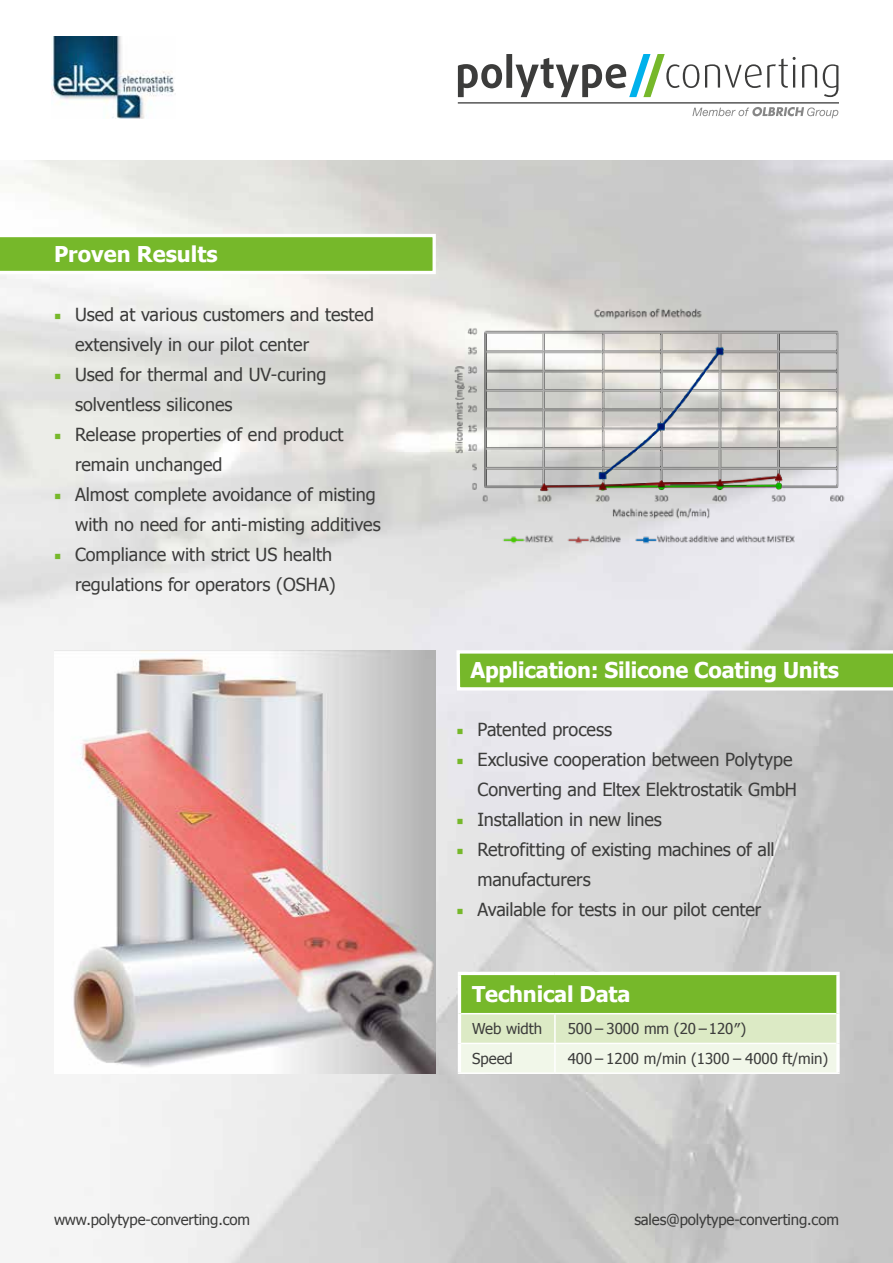
<style>
.page{position:relative;width:893px;height:1263px;background:#fff}
.page>*{position:absolute;margin:0;border:0;box-sizing:border-box;transform-origin:0 0}
.t1{font:700 21.75px "Tahoma";letter-spacing:-.01em;color:#fff}
.t2{font:18px/30px "Tahoma";color:#3c3c3b}
.t3{font:15px "Tahoma";letter-spacing:-.01em;color:#3c3c3b}
.s1{font-family:"Minion Pro";color:#76b82a}
</style>
<div class="page">
<svg style="left:692px;top:107px;width:146px;height:11px"></svg>
<hr style="left:458px;top:103px;width:381px;height:1px;background:#000">
<svg style="left:458px;top:54px;width:241px;height:43px"></svg>
<svg style="left:705px;top:57px;width:91px;height:31px"></svg>
<hr style="left:793px;top:65px;width:2px;height:23px;background:#3c3c3b">
<svg style="left:802px;top:64px;width:15px;height:24px"></svg>
<svg style="left:823px;top:64px;width:15px;height:33px"></svg>
<svg style="left:456px;top:650px;width:437px;height:40px;background:#8cc34d"></svg>
<svg style="left:0;top:234px;width:436px;height:40px"></svg>
<svg style="left:481px;top:552px;width:373px;height:13px;background:#e4e3e7"></svg>
<img style="left:481px;top:300px;width:373px;height:252px">
<img style="left:54px;top:650px;width:382px;height:424px">
<div style="left:459px;top:973px;width:379px;height:41px;background:#76b82a"></div>
<svg style="left:461px;top:1014px;width:375px;height:58px;background:#e6f0d7"></svg>
<hr style="left:554px;top:1014px;width:2px;height:29px;background:#fff">
<hr style="left:554px;top:1044px;width:2px;height:28px;background:#fff">
<hr style="left:458px;top:972px;width:97px;height:3px;background:#fff">
<hr style="left:458px;top:975px;width:3px;height:39px;background:#fff">
<hr style="left:555px;top:972px;width:285px;height:3px;background:#fff">
<svg style="left:836px;top:975px;width:4px;height:39px"></svg>
<svg style="left:836px;top:1014px;width:4px;height:29px"></svg>
<svg style="left:836px;top:1043px;width:4px;height:29px"></svg>
<hr style="left:461px;top:1013px;width:94px;height:1px;background:#fff">
<hr style="left:555px;top:1013px;width:281px;height:1px;background:#fff">
<hr style="left:461px;top:1043px;width:94px;height:1px;background:#fff">
<hr style="left:555px;top:1043px;width:281px;height:1px;background:#fff">
<img style="left:52px;top:36px;width:124px;height:83px">
<img style="left:440px;top:323px;width:414px;height:169px">
<img style="left:481px;top:325px;width:373px;height:167px">
<p class="t1" style="left:54px;top:239px;width:165px">Proven Results</p>
<p class="t2" style="left:75px;top:298px;width:301px;text-indent:-21px"><span class="s1">■</span> Used at various customers and tested extensively in our pilot center</p>
<p class="t2" style="left:75px;top:358px;width:253px;text-indent:-21px"><span class="s1">■</span> Used for thermal and UV-curing solventless silicones</p>
<p class="t2" style="left:75px;top:418px;width:270px;text-indent:-21px"><span class="s1">■</span> Release properties of end product remain unchanged</p>
<p class="t2" style="left:54px;top:478px;width:328px;text-align:right"><span class="s1">■</span> Almost complete avoidance of misting with no need for anti-misting additives</p>
<p class="t2" style="left:54px;top:538px;width:283px;text-align:right"><span class="s1">■</span> Compliance with strict US health regulations for operators (OSHA)</p>
<p class="t1" style="left:470px;top:655px;width:370px">Application: Silicone Coating Units</p>
<p class="t2" style="left:456px;top:713px;width:157px"><span class="s1">■</span> Patented process</p>
<p class="t2" style="left:456px;top:743px;width:342px;text-align:right"><span class="s1">■</span> Exclusive cooperation between Polytype<br>Converting and Eltex Elektrostatik GmbH</p>
<p class="t2" style="left:456px;top:803px;width:207px"><span class="s1">■</span> Installation in new lines</p>
<p class="t2" style="left:477px;top:833px;width:299px;text-indent:-21px"><span class="s1">■</span> Retrofitting of existing machines of all manufacturers</p>
<p class="t2" style="left:456px;top:893px;width:306px"><span class="s1">■</span> Available for tests in our pilot center</p>
<p class="t1" style="left:472px;top:979px;width:160px">Technical Data</p>
<p class="t3" style="left:472px;top:1019px;width:72px">Web width</p>
<p class="t3" style="left:568px;top:1019px;width:180px">500 – 3000 mm (20 – 120ʺ)</p>
<p class="t3" style="left:472px;top:1048px;width:42px">Speed</p>
<p class="t3" style="left:568px;top:1048px;width:262px">400 – 1200 m/min (1300 – 4000 ft/min)</p>
<p class="t3" style="left:54px;top:1209px;width:198px">www.polytype-converting.com</p>
<p class="t3" style="left:634px;top:1209px;width:206px">sales@polytype-converting.com</p>
</div>
